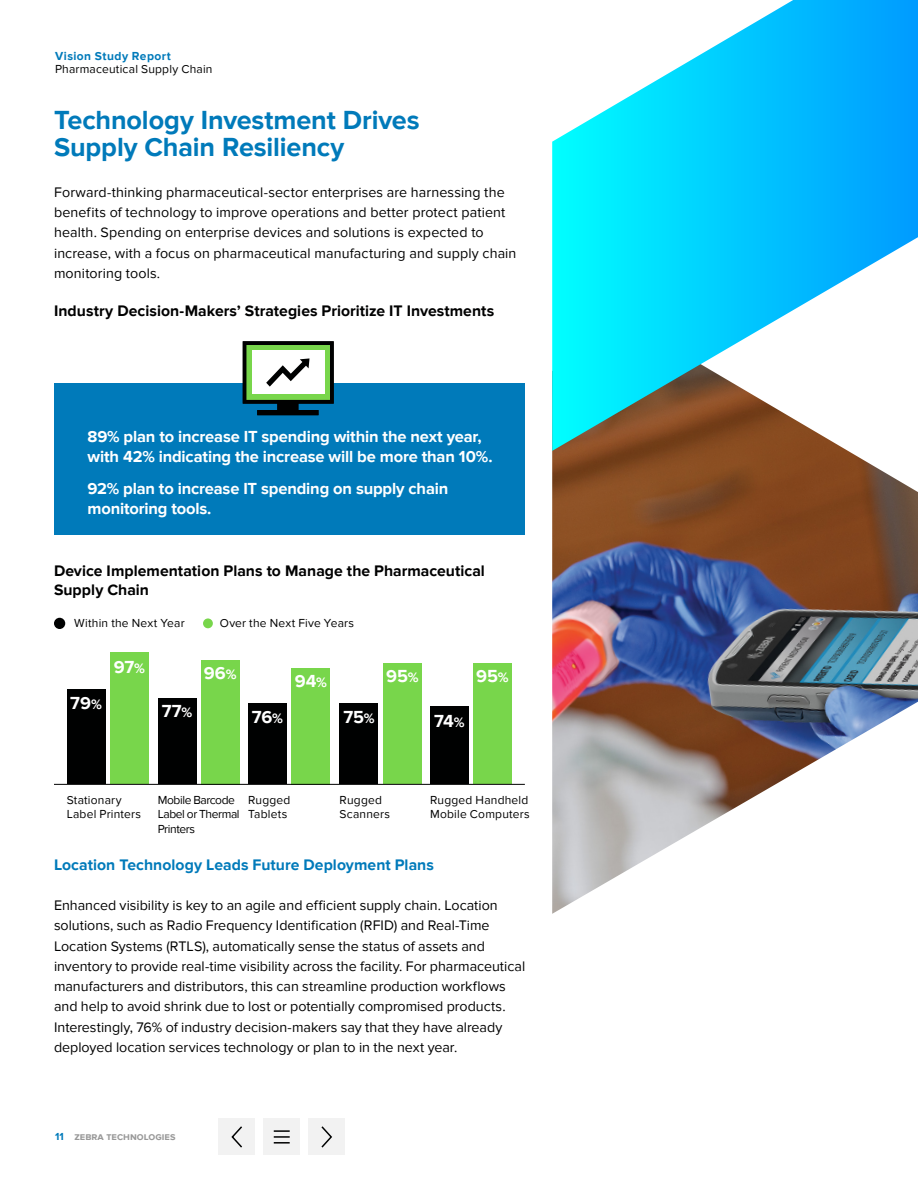
<style>
.page{position:relative;width:918px;height:1188px;background:#fff}
.page>*{position:absolute;margin:0;border:0;box-sizing:border-box;transform-origin:0 0}
.t1{font:700 27px/27px "Proxima Nova";letter-spacing:-.005em;color:#007aba}
.t2{font:700 18px "Proxima Nova";letter-spacing:-.005em;color:#fff}
.t3{font:700 16.5px/19.8px "Proxima Nova";letter-spacing:-.01em;color:#fff}
.t4{font:700 15.75px/18.9px "Proxima Nova";color:#000101}
.t5{font:700 15.75px "Proxima Nova";letter-spacing:.005em;color:#007aba}
.t6{font:14.25px/20.2px "Proxima Nova";color:#000101}
.t7{font:12px/14.4px "Proxima Nova";letter-spacing:.015em;color:#000101}
.t8{font:12px/14.4px "Proxima Nova";letter-spacing:-.035em;color:#000101}
.t9{font:700 12px "Proxima Nova";letter-spacing:.035em;color:#007aba}
.t10{font:700 10.5px "Proxima Nova";color:#999}
.s1{font-size:14.25px}
.s2{color:#007aba}
</style>
<div class="page">
<div style="left:219px;top:1119px;width:36px;height:36px;background:#f2f2f2"></div>
<svg style="left:231px;top:1126px;width:11px;height:22px"></svg>
<div style="left:309px;top:1119px;width:36px;height:36px;background:#f2f2f2"></div>
<svg style="left:321px;top:1126px;width:11px;height:22px"></svg>
<div style="left:264px;top:1119px;width:36px;height:36px;background:#f2f2f2"></div>
<svg style="left:274px;top:1130px;width:16px;height:14px"></svg>
<div style="left:110px;top:652px;width:39px;height:132px;background:#78d64b"></div>
<div style="left:473px;top:663px;width:39px;height:121px;background:#78d64b"></div>
<div style="left:67px;top:689px;width:38px;height:95px;background:#000101"></div>
<div style="left:201px;top:660px;width:39px;height:124px;background:#78d64b"></div>
<div style="left:292px;top:668px;width:38px;height:116px;background:#78d64b"></div>
<div style="left:158px;top:699px;width:38px;height:85px;background:#000101"></div>
<div style="left:248px;top:704px;width:39px;height:80px;background:#000101"></div>
<div style="left:383px;top:663px;width:39px;height:121px;background:#78d64b"></div>
<div style="left:340px;top:703px;width:38px;height:81px;background:#000101"></div>
<div style="left:430px;top:706px;width:39px;height:78px;background:#000101"></div>
<img style="left:552px;top:451px;width:366px;height:463px">
<div style="left:54px;top:383px;width:470px;height:152px;background:#007aba"></div>
<svg style="left:243px;top:341px;width:91px;height:74px"></svg>
<hr style="left:54px;top:784px;width:471px;height:1px;background:#000101">
<div style="left:203px;top:618px;width:10px;height:10px;background:#78d64b;border-radius:50%"></div>
<div style="left:54px;top:618px;width:11px;height:11px;background:#000101;border-radius:50%"></div>
<svg style="left:552px;top:0;width:366px;height:451px"></svg>
<p class="t9" style="left:55px;top:50px;width:117px">Vision Study Report</p>
<p class="t7" style="left:55px;top:62px;width:159px">Pharmaceutical Supply Chain</p>
<h1 class="t1" style="left:54px;top:107px;width:367px">Technology Investment Drives<br>Supply Chain Resiliency</h1>
<p class="t6" style="left:54px;top:182px;width:464px">Forward-thinking pharmaceutical-sector enterprises are harnessing the benefits of technology to improve operations and better protect patient health. Spending on enterprise devices and solutions is expected to increase, with a focus on pharmaceutical manufacturing and supply chain monitoring tools.</p>
<p class="t4" style="left:54px;top:301px;width:442px">Industry Decision-Makers’ Strategies Prioritize IT Investments</p>
<p class="t3" style="left:87px;top:427px;width:407px">89% plan to increase IT spending within the next year, with 42% indicating the increase will be more than 10%.</p>
<p class="t3" style="left:87px;top:479px;width:362px">92% plan to increase IT spending on supply chain monitoring tools.</p>
<p class="t4" style="left:54px;top:562px;width:432px">Device Implementation Plans to Manage the Pharmaceutical<br>Supply Chain</p>
<p class="t7" style="left:74px;top:616px;width:112px">Within the Next Year</p>
<p class="t7" style="left:220px;top:616px;width:136px">Over the Next Five Years</p>
<p class="t2" style="left:70px;top:693px;width:33px">79<span class="s1">%</span></p>
<p class="t2" style="left:114px;top:657px;width:33px">97<span class="s1">%</span></p>
<p class="t2" style="left:204px;top:663px;width:34px">96<span class="s1">%</span></p>
<p class="t2" style="left:162px;top:701px;width:32px">77<span class="s1">%</span></p>
<p class="t2" style="left:252px;top:707px;width:33px">76<span class="s1">%</span></p>
<p class="t2" style="left:295px;top:670px;width:34px">94<span class="s1">%</span></p>
<p class="t2" style="left:343px;top:707px;width:33px">75<span class="s1">%</span></p>
<p class="t2" style="left:386px;top:666px;width:34px">95<span class="s1">%</span></p>
<p class="t2" style="left:476px;top:666px;width:34px">95<span class="s1">%</span></p>
<p class="t2" style="left:434px;top:711px;width:32px">74<span class="s1">%</span></p>
<p class="t7" style="left:67px;top:793px;width:76px">Stationary<br>Label Printers</p>
<p class="t8" style="left:158px;top:793px;width:83px">Mobile Barcode<br>Label or Thermal<br>Printers</p>
<p class="t7" style="left:340px;top:793px;width:52px">Rugged<br>Scanners</p>
<p class="t7" style="left:248px;top:793px;width:44px">Rugged<br>Tablets</p>
<p class="t7" style="left:430px;top:793px;width:101px">Rugged Handheld<br>Mobile Computers</p>
<p class="t5" style="left:54px;top:855px;width:381px">Location Technology Leads Future Deployment Plans</p>
<p class="t6" style="left:54px;top:896px;width:473px">Enhanced visibility is key to an agile and efficient supply chain. Location solutions, such as Radio Frequency Identification (RFID) and Real-Time Location Systems (RTLS), automatically sense the status of assets and inventory to provide real-time visibility across the facility. For pharmaceutical manufacturers and distributors, this can streamline production workflows and help to avoid shrink due to lost or potentially compromised products.<br>Interestingly, 76% of industry decision-makers say that they have already deployed location services technology or plan to in the next year.</p>
<p class="t10" style="left:55px;top:1130px;width:122px"><span class="s2">11</span> zebra technologies</p>
</div>
